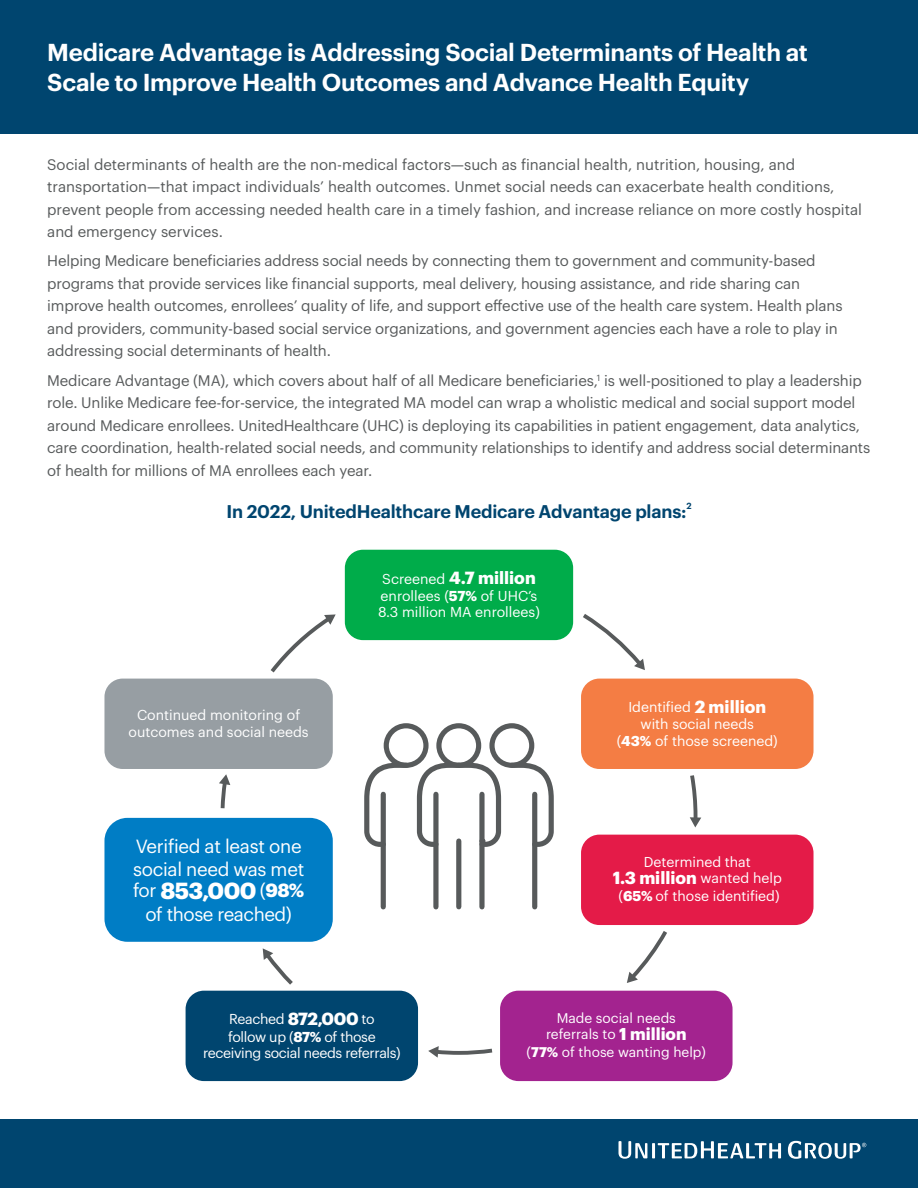
<style>
.page{position:relative;width:918px;height:1188px;background:#fff}
.page>*{position:absolute;margin:0;border:0;box-sizing:border-box;transform-origin:0 0}
.t1{font:600 24px/30px "Graphik";letter-spacing:-.015em;color:#fff}
.t2{font:700 22.8px "Graphik";letter-spacing:-.025em;color:#fff}
.t3{font:18.6px/23px "Graphik";letter-spacing:-.015em;color:#fff}
.t4{font:600 18px "Graphik";letter-spacing:-.01em;color:#00456f}
.t5{font:700 17.25px "Graphik";color:#fff}
.t6{font:700 17.1px "Graphik";color:#fff}
.t7{font:15px/22.5px "Graphik";letter-spacing:-.01em;color:#575a5b}
.t8{font:14.1px/17.4px "Graphik";color:#fff;text-align:center}
.t9{font:14.1px/17.4px "Graphik";letter-spacing:-.025em;color:#fff;text-align:center}
.t10{font:13.8px/15.8px "Graphik";color:#fff;text-align:center}
.t11{font:600 8.7px "Graphik";color:#00456f}
.s1{font-weight:400;font-size:18.6px}
.s2{font-size:18.6px}
.s3{font-weight:400;font-size:14.1px}
.s4{font-weight:700}
.s5{font-weight:700;font-size:17.1px}
.s6{font-weight:700;font-size:17.25px}
.s7{font-weight:700;font-size:16.8px}
</style>
<div class="page">
<div style="left:0;top:0;width:918px;height:133px;background:#00456f"></div>
<div style="left:0;top:1120px;width:918px;height:68px;background:#00456f"></div>
<hr style="left:652px;top:1143px;width:3px;height:15px;background:#fff">
<svg style="left:619px;top:1141px;width:28px;height:18px"></svg>
<svg style="left:658px;top:1141px;width:123px;height:17px"></svg>
<svg style="left:788px;top:1141px;width:78px;height:18px"></svg>
<div style="left:436px;top:723px;width:45px;height:45px;border:5px solid #575a5b;border-radius:50%"></div>
<div style="left:479px;top:794px;width:6px;height:113px;background:#575a5b"></div>
<div style="left:433px;top:794px;width:6px;height:113px;background:#575a5b"></div>
<div style="left:381px;top:794px;width:5px;height:113px;background:#575a5b"></div>
<div style="left:456px;top:841px;width:5px;height:66px;background:#575a5b"></div>
<div style="left:384px;top:723px;width:45px;height:45px;border:5px solid #575a5b;border-radius:50%"></div>
<div style="left:532px;top:794px;width:5px;height:113px;background:#575a5b"></div>
<div style="left:489px;top:723px;width:45px;height:45px;border:5px solid #575a5b;border-radius:50%"></div>
<svg style="left:364px;top:760px;width:190px;height:89px"></svg>
<div style="left:345px;top:550px;width:228px;height:90px;background:#00ac4a;border-radius:18px"></div>
<div style="left:104px;top:679px;width:229px;height:90px;background:#979ea3;border-radius:18px"></div>
<div style="left:500px;top:991px;width:233px;height:90px;background:#a3238f;border-radius:18px"></div>
<div style="left:104px;top:818px;width:229px;height:124px;background:#007dc5;border-radius:23px"></div>
<div style="left:581px;top:679px;width:233px;height:90px;background:#f47d44;border-radius:18px"></div>
<div style="left:581px;top:835px;width:233px;height:90px;background:#e41b48;border-radius:18px"></div>
<div style="left:186px;top:991px;width:232px;height:90px;background:#00456f;border-radius:18px"></div>
<svg style="left:689px;top:775px;width:12px;height:52px"></svg>
<svg style="left:583px;top:614px;width:62px;height:56px"></svg>
<svg style="left:270px;top:614px;width:66px;height:59px"></svg>
<svg style="left:219px;top:774px;width:11px;height:35px"></svg>
<svg style="left:262px;top:948px;width:31px;height:37px"></svg>
<svg style="left:428px;top:1046px;width:65px;height:12px"></svg>
<svg style="left:627px;top:931px;width:40px;height:52px"></svg>
<h1 class="t1" style="left:47px;top:35px;width:762px">Medicare Advantage is Addressing Social Determinants of Health at<br>Scale to Improve Health Outcomes and Advance Health Equity</h1>
<p class="t7" style="left:47px;top:152px;width:816px">Social determinants of health are the non-medical factors—such as financial health, nutrition, housing, and transportation—that impact individuals’ health outcomes. Unmet social needs can exacerbate health conditions, prevent people from accessing needed health care in a timely fashion, and increase reliance on more costly hospital and emergency services.</p>
<p class="t7" style="left:47px;top:248px;width:797px">Helping Medicare beneficiaries address social needs by connecting them to government and community-based programs that provide services like financial supports, meal delivery, housing assistance, and ride sharing can improve health outcomes, enrollees’ quality of life, and support effective use of the health care system. Health plans and providers, community-based social service organizations, and government agencies each have a role to play in addressing social determinants of health.</p>
<p class="t7" style="left:47px;top:368px;width:825px">Medicare Advantage (MA), which covers about half of all Medicare beneficiaries,<sup>1</sup> is well-positioned to play a leadership role. Unlike Medicare fee-for-service, the integrated MA model can wrap a wholistic medical and social support model around Medicare enrollees. UnitedHealthcare (UHC) is deploying its capabilities in patient engagement, data analytics, care coordination, health-related social needs, and community relationships to identify and address social determinants of health for millions of MA enrollees each year.</p>
<p class="t4" style="left:226px;top:498px;width:462px">In 2022, UnitedHealthcare Medicare Advantage plans:</p>
<p class="t11" style="left:686px;top:499px;width:7px">2</p>
<p class="t8" style="left:129px;top:705px;width:182px;line-height:17px">Continued monitoring of outcomes and social needs</p>
<p class="t3" style="left:133px;top:833px;width:173px">Verified at least one social need was met</p>
<h2 class="t2" style="left:133px;top:873px;width:173px"><span class="s1">for</span> 853,000 <span class="s1">(</span><span class="s2">98%</span></h2>
<p class="t3" style="left:145px;top:901px;width:148px">of those reached)</p>
<p class="t5" style="left:382px;top:564px;width:155px"><span class="s3">Screened</span> 4.7 million</p>
<p class="t8" style="left:378px;top:586px;width:163px;line-height:16.8px;text-align:left">enrollees (<span class="s4">57%</span> of UHC’s<br>8.3 million MA enrollees)</p>
<p class="t8" style="left:617px;top:697px;width:163px">Identified <span class="s5">2 million </span>with social needs<br>(<span class="s4">43%</span> of those screened)</p>
<p class="t8" style="left:644px;top:852px;width:109px">Determined that</p>
<p class="t6" style="left:613px;top:865px;width:171px">1.3 million <span class="s3">wanted help</span></p>
<p class="t8" style="left:619px;top:886px;width:162px">(<span class="s4">65%</span> of those identified)</p>
<p class="t9" style="left:203px;top:1009px;width:199px">Reached <span class="s6">872,000</span> to<br>follow up (<span class="s4">87%</span> of those receiving social needs referrals)</p>
<p class="t10" style="left:546px;top:1009px;width:142px">Made social needs referrals to <span class="s7">1 million</span></p>
<p class="t10" style="left:527px;top:1043px;width:181px">(<span class="s4">77%</span> of those wanting help)</p>
</div>
